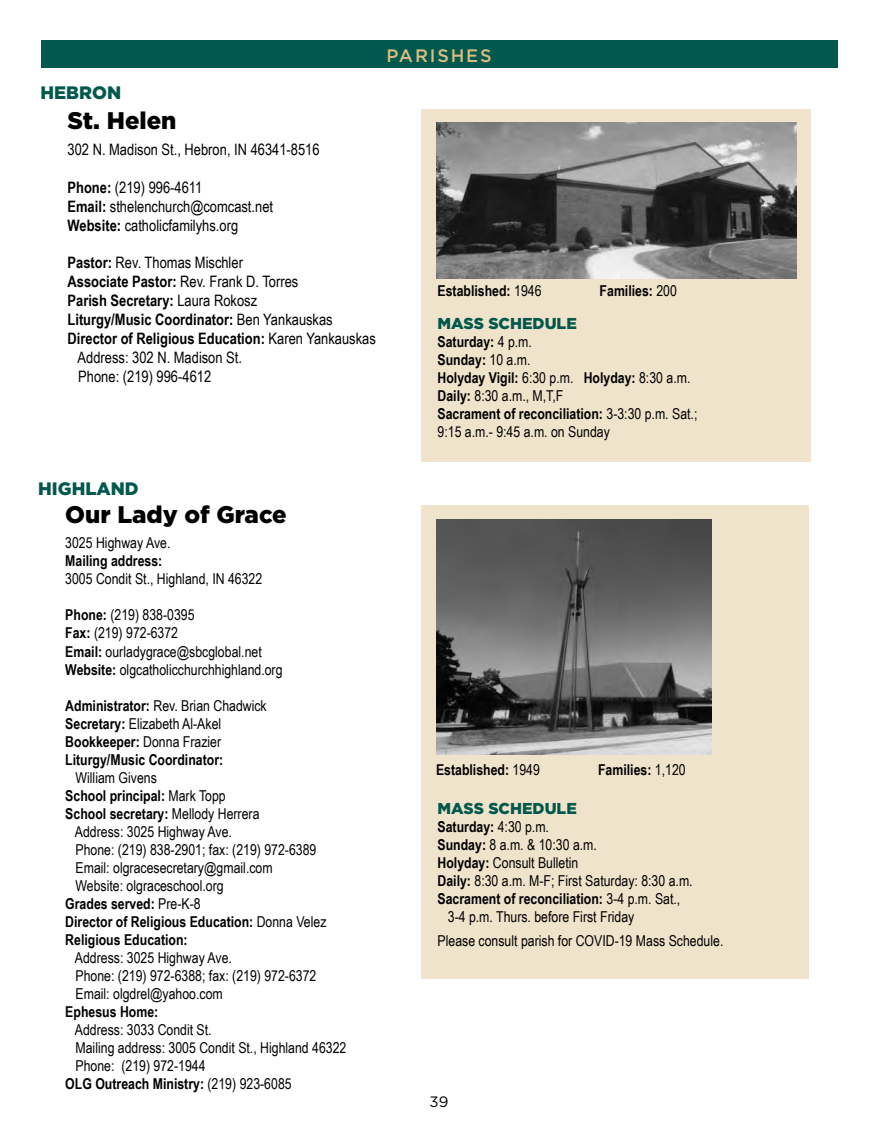
<style>
.page{position:relative;width:878px;height:1148px;background:#fff}
.page>*{position:absolute;margin:0;border:0;box-sizing:border-box;transform-origin:0 0}
.t1{font:900 24px "Gotham";color:#000}
.t2{font:900 18px "Gotham";color:#00594c}
.t3{font:500 18px "Gotham";letter-spacing:.1em;color:#dbbd81}
.t4{font:15.75px/18.9px "Arial Narrow";color:#000}
.t5{font:700 15.75px "Arial Narrow";color:#000}
.t6{font:900 15.75px "Gotham";color:#00594c}
.t7{font:15px/18px "Arial Narrow";color:#000}
.t8{font:700 15px/18px "Arial Narrow";color:#000}
.t9{font:15px "Gotham";color:#000}
.s1{font-weight:700}
.s2{font-weight:400}
</style>
<div class="page">
<div style="left:40px;top:40px;width:797px;height:28px;background:#00594c"></div>
<div style="left:421px;top:109px;width:389px;height:353px;background:#f0e3cb"></div>
<img style="left:436px;top:123px;width:360px;height:155px">
<div style="left:421px;top:505px;width:387px;height:473px;background:#f0e3cb"></div>
<img style="left:436px;top:519px;width:275px;height:235px">
<p class="t2" style="left:40px;top:80px;width:82px">HEBRON</p>
<h1 class="t1" style="left:68px;top:104px;width:110px">St. Helen</h1>
<p class="t4" style="left:68px;top:139px;width:254px">302 N. Madison St., Hebron, IN 46341-8516</p>
<p class="t4" style="left:68px;top:177px;width:207px"><span class="s1">Phone:</span> (219) 996-4611<br><span class="s1">Email:</span> sthelenchurch@comcast.net<br><span class="s1">Website:</span> catholicfamilyhs.org</p>
<p class="t4" style="left:68px;top:253px;width:177px"><span class="s1">Pastor:</span> Rev. Thomas Mischler</p>
<p class="t4" style="left:68px;top:272px;width:232px"><span class="s1">Associate Pastor:</span> Rev. Frank D. Torres</p>
<p class="t5" style="left:68px;top:289px;width:191px">Parish Secretary: <span class="s2">Laura Rokosz</span></p>
<p class="t5" style="left:68px;top:308px;width:267px">Liturgy/Music Coordinator: <span class="s2">Ben Yankauskas</span></p>
<p class="t5" style="left:68px;top:326px;width:310px">Director of Religious Education: <span class="s2">Karen Yankauskas</span></p>
<p class="t4" style="left:78px;top:347px;width:166px">Address: 302 N. Madison St.</p>
<p class="t4" style="left:78px;top:366px;width:134px">Phone: (219) 996-4612</p>
<p class="t3" style="left:386px;top:43px;width:107px">PARISHES</p>
<p class="t8" style="left:437px;top:281px;width:105px">Established: <span class="s2">1946</span></p>
<p class="t8" style="left:599px;top:281px;width:79px">Families: <span class="s2">200</span></p>
<p class="t6" style="left:437px;top:313px;width:141px">MASS SCHEDULE</p>
<p class="t7" style="left:437px;top:332px;width:261px"><span class="s1">Saturday:</span> 4 p.m.<br><span class="s1">Sunday:</span> 10 a.m.<br><span class="s1">Holyday Vigil:</span> 6:30 p.m. <span class="s1">Holyday:</span> 8:30 a.m.<br><span class="s1">Daily:</span> 8:30 a.m., M,T,F<br><span class="s1">Sacrament of reconciliation:</span> 3-3:30 p.m. Sat.;<br>9:15 a.m.- 9:45 a.m. on Sunday</p>
<p class="t2" style="left:38px;top:476px;width:102px">HIGHLAND</p>
<h1 class="t1" style="left:65px;top:498px;width:223px">Our Lady of Grace</h1>
<p class="t7" style="left:65px;top:533px;width:107px">3025 Highway Ave.</p>
<p class="t8" style="left:65px;top:551px;width:99px">Mailing address:</p>
<p class="t7" style="left:65px;top:569px;width:198px">3005 Condit St., Highland, IN 46322</p>
<p class="t7" style="left:65px;top:605px;width:219px"><span class="s1">Phone:</span> (219) 838-0395<br><span class="s1">Fax:</span> (219) 972-6372<br><span class="s1">Email:</span> ourladygrace@sbcglobal.net<br><span class="s1">Website:</span> olgcatholicchurchhighland.org</p>
<p class="t8" style="left:65px;top:695px;width:203px">Administrator: <span class="s2">Rev. Brian Chadwick<br></span>Secretary: <span class="s2">Elizabeth Al-Akel<br></span>Bookkeeper: <span class="s2">Donna Frazier<br></span>Liturgy/Music Coordinator:</p>
<p class="t7" style="left:76px;top:767px;width:83px">William Givens</p>
<p class="t8" style="left:65px;top:785px;width:162px">School principal: <span class="s2">Mark Topp</span></p>
<p class="t8" style="left:65px;top:803px;width:196px">School secretary: <span class="s2">Mellody Herrera</span></p>
<p class="t7" style="left:75px;top:821px;width:159px">Address: 3025 Highway Ave.</p>
<p class="t7" style="left:76px;top:839px;width:242px">Phone: (219) 838-2901; fax: (219) 972-6389</p>
<p class="t7" style="left:76px;top:857px;width:199px">Email: olgracesecretary@gmail.com</p>
<p class="t7" style="left:76px;top:875px;width:150px">Website: olgraceschool.org</p>
<p class="t8" style="left:65px;top:893px;width:137px">Grades served: <span class="s2">Pre-K-8</span></p>
<p class="t8" style="left:65px;top:911px;width:263px">Director of Religious Education: <span class="s2">Donna Velez</span></p>
<p class="t8" style="left:65px;top:929px;width:124px">Religious Education:</p>
<p class="t7" style="left:75px;top:947px;width:243px">Address: 3025 Highway Ave.<br>Phone: (219) 972-6388; fax: (219) 972-6372<br>Email: olgdrel@yahoo.com</p>
<p class="t8" style="left:65px;top:1001px;width:94px">Ephesus Home:</p>
<p class="t7" style="left:75px;top:1019px;width:138px">Address: 3033 Condit St.</p>
<p class="t7" style="left:76px;top:1037px;width:272px">Mailing address: 3005 Condit St., Highland 46322</p>
<p class="t7" style="left:76px;top:1055px;width:131px">Phone: (219) 972-1944</p>
<p class="t8" style="left:65px;top:1073px;width:228px">OLG Outreach Ministry: <span class="s2">(219) 923-6085</span></p>
<p class="t8" style="left:436px;top:760px;width:105px">Established: <span class="s2">1949</span></p>
<p class="t8" style="left:598px;top:760px;width:89px">Families: <span class="s2">1,120</span></p>
<p class="t6" style="left:437px;top:797px;width:141px">MASS SCHEDULE</p>
<p class="t8" style="left:437px;top:816px;width:113px">Saturday: <span class="s2">4:30 p.m.</span></p>
<p class="t7" style="left:437px;top:835px;width:161px"><span class="s1">Sunday:</span> 8 a.m. &amp; 10:30 a.m.</p>
<p class="t7" style="left:437px;top:853px;width:142px"><span class="s1">Holyday:</span> Consult Bulletin</p>
<p class="t7" style="left:437px;top:871px;width:257px"><span class="s1">Daily:</span> 8:30 a.m. M-F; First Saturday: 8:30 a.m.</p>
<p class="t8" style="left:437px;top:888px;width:244px">Sacrament of reconciliation: <span class="s2">3-4 p.m. Sat.,</span></p>
<p class="t7" style="left:448px;top:907px;width:188px">3-4 p.m. Thurs. before First Friday</p>
<p class="t7" style="left:437px;top:931px;width:287px">Please consult parish for COVID-19 Mass Schedule.</p>
<p class="t9" style="left:429px;top:1092px;width:20px">39</p>
</div>
